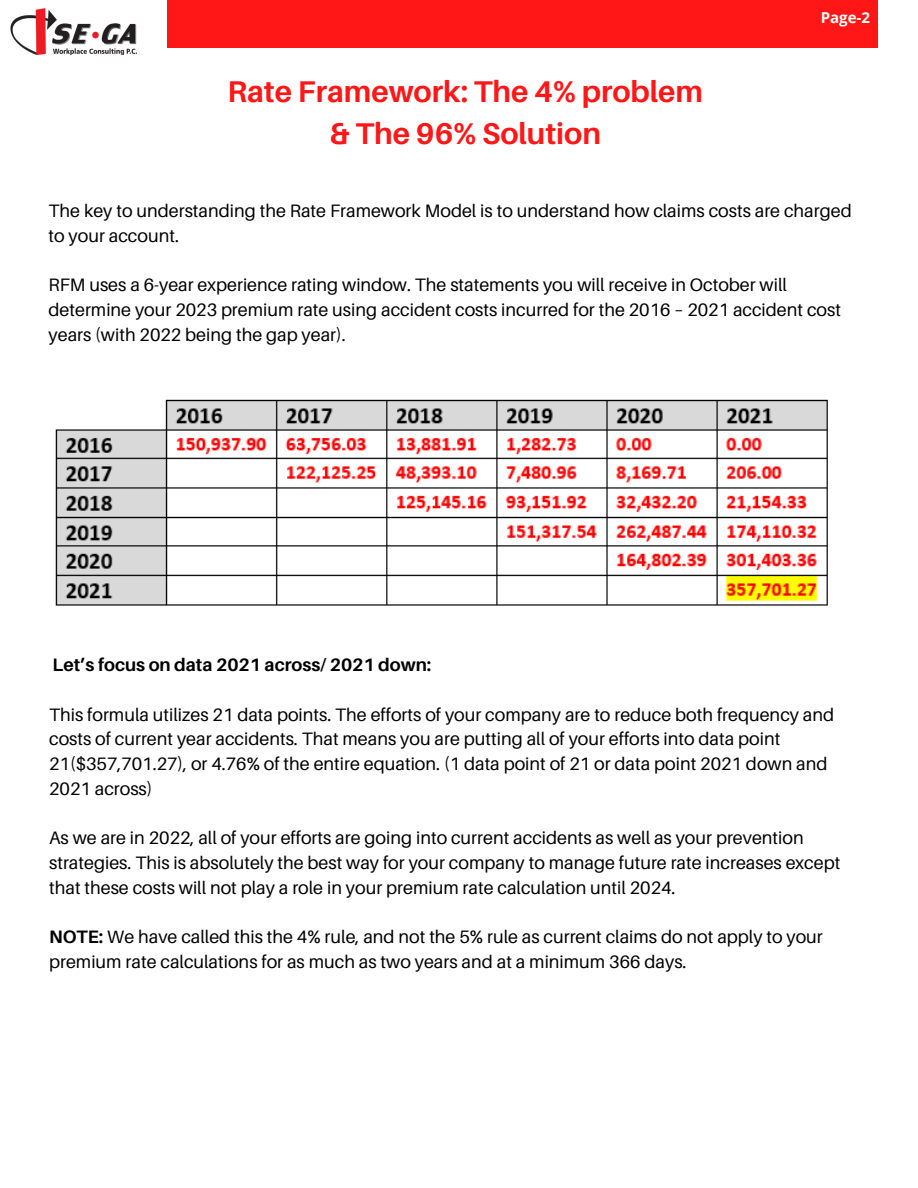
<style>
.page{position:relative;width:918px;height:1188px;background:#fff}
.page>*{position:absolute;margin:0;border:0;box-sizing:border-box;transform-origin:0 0}
.t1{font:700 30px/41.7px "Aileron";color:#ff1616;text-align:center}
.t2{font:18px/24.8px "Aileron";color:#000}
.t3{font:700 18px "Aileron";color:#000}
.t4{font:700 15px "Open Sans";color:#fffff9}
.s1{font-weight:700}
</style>
<div class="page">
<div style="left:167px;top:0;width:711px;height:48px;background:#ff1616"></div>
<img style="left:10px;top:8px;width:127px;height:46px">
<img style="left:55px;top:399px;width:773px;height:207px">
<h1 class="t1" style="left:227px;top:71px;width:477px">Rate Framework: The 4% problem &amp; The 96% Solution</h1>
<p class="t4" style="left:821px;top:7px;width:51px">Page-2</p>
<p class="t2" style="left:49px;top:198px;width:805px">The key to understanding the Rate Framework Model is to understand how claims costs are charged to your account.</p>
<p class="t2" style="left:49px;top:272px;width:794px">RFM uses a 6-year experience rating window. The statements you will receive in October will determine your 2023 premium rate using accident costs incurred for the 2016 – 2021 accident cost years (with 2022 being the gap year).</p>
<p class="t3" style="left:53px;top:654px;width:380px">Let’s focus on data 2021 across/ 2021 down:</p>
<p class="t2" style="left:49px;top:702px;width:787px">This formula utilizes 21 data points. The efforts of your company are to reduce both frequency and costs of current year accidents. That means you are putting all of your efforts into data point 21($357,701.27), or 4.76% of the entire equation. (1 data point of 21 or data point 2021 down and 2021 across)</p>
<p class="t2" style="left:49px;top:825px;width:793px">As we are in 2022, all of your efforts are going into current accidents as well as your prevention strategies. This is absolutely the best way for your company to manage future rate increases except that these costs will not play a role in your premium rate calculation until 2024.</p>
<p class="t2" style="left:49px;top:924px;width:775px"><span class="s1">NOTE:</span> We have called this the 4% rule, and not the 5% rule as current claims do not apply to your premium rate calculations for as much as two years and at a minimum 366 days.</p>
</div>
